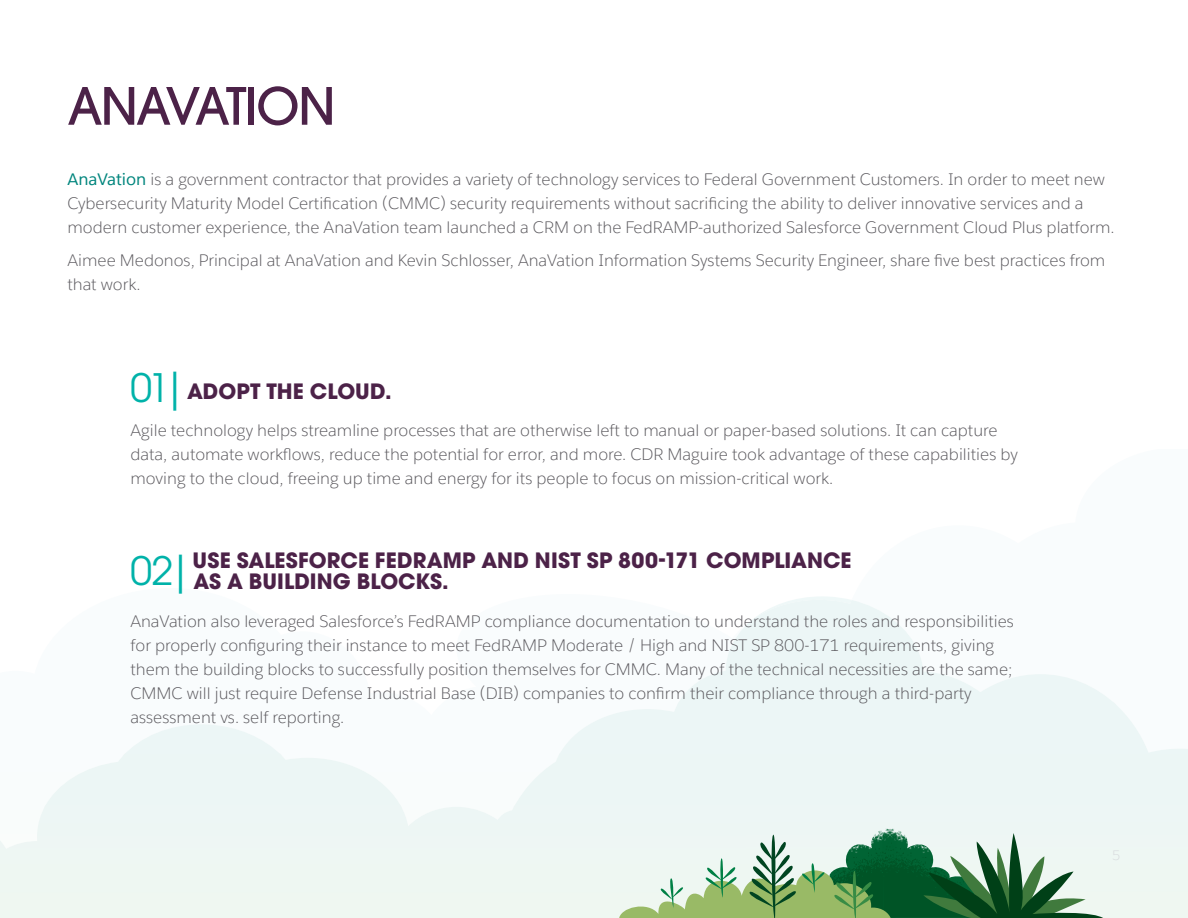
<style>
.page{position:relative;width:1188px;height:918px;background:#fff}
.page>*{position:absolute;margin:0;border:0;box-sizing:border-box;transform-origin:0 0}
.t1{font:500 51px "ITC Avant Garde Pro";letter-spacing:-.04em;color:#4c2248}
.t2{font:700 21px/21px "ITC Avant Garde Pro";letter-spacing:.005em;color:#4c2248}
.t3{font:300 16.5px/24px "Salesforce Sans";color:#59575c}
.s1{font-weight:400;color:#00857d}
.s2{font-weight:400;font-size:39px;color:#00b2a9}
</style>
<div class="page">
<svg style="left:795px;top:597px;width:54px;height:3px"></svg>
<img style="left:777px;top:829px;width:106px;height:6px">
<img style="left:883px;top:829px;width:119px;height:89px">
<svg style="left:619px;top:835px;width:272px;height:83px;background:#a8c7a3"></svg>
<svg style="left:923px;top:833px;width:182px;height:85px;background:#88ab93"></svg>
<h1 class="t1" style="left:68px;top:74px;width:270px">ANAVATION</h1>
<p class="t3" style="left:68px;top:167px;width:1049px"><span class="s1">AnaVation</span> is a government contractor that provides a variety of technology services to Federal Government Customers. In order to meet new<br>Cybersecurity Maturity Model Certification (CMMC) security requirements without sacrificing the ability to deliver innovative services and a modern customer experience, the AnaVation team launched a CRM on the FedRAMP-authorized Salesforce Government Cloud Plus platform.</p>
<p class="t3" style="left:68px;top:248px;width:1039px">Aimee Medonos, Principal at AnaVation and Kevin Schlosser, AnaVation Information Systems Security Engineer, share five best practices from that work.</p>
<p class="t2" style="left:130px;top:380px;width:263px"><span class="s2">01|</span>ADOPT THE CLOUD.</p>
<p class="t3" style="left:130px;top:418px;width:889px">Agile technology helps streamline processes that are otherwise left to manual or paper-based solutions. It can capture data, automate workflows, reduce the potential for error, and more. CDR Maguire took advantage of these capabilities by moving to the cloud, freeing up time and energy for its people to focus on mission-critical work.</p>
<p class="t2" style="left:193px;top:550px;width:660px;text-indent:-63px"><span class="s2">02|</span>USE SALESFORCE FEDRAMP AND NIST SP 800-171 COMPLIANCE<br>AS A BUILDING BLOCKS.</p>
<p class="t3" style="left:130px;top:609px;width:885px">AnaVation also leveraged Salesforce’s FedRAMP compliance documentation to understand the roles and responsibilities for properly configuring their instance to meet FedRAMP Moderate / High and NIST SP 800-171 requirements, giving them the building blocks to successfully position themselves for CMMC. Many of the technical necessities are the same; CMMC will just require Defense Industrial Base (DIB) companies to confirm their compliance through a third-party assessment vs. self reporting.</p>
</div>
